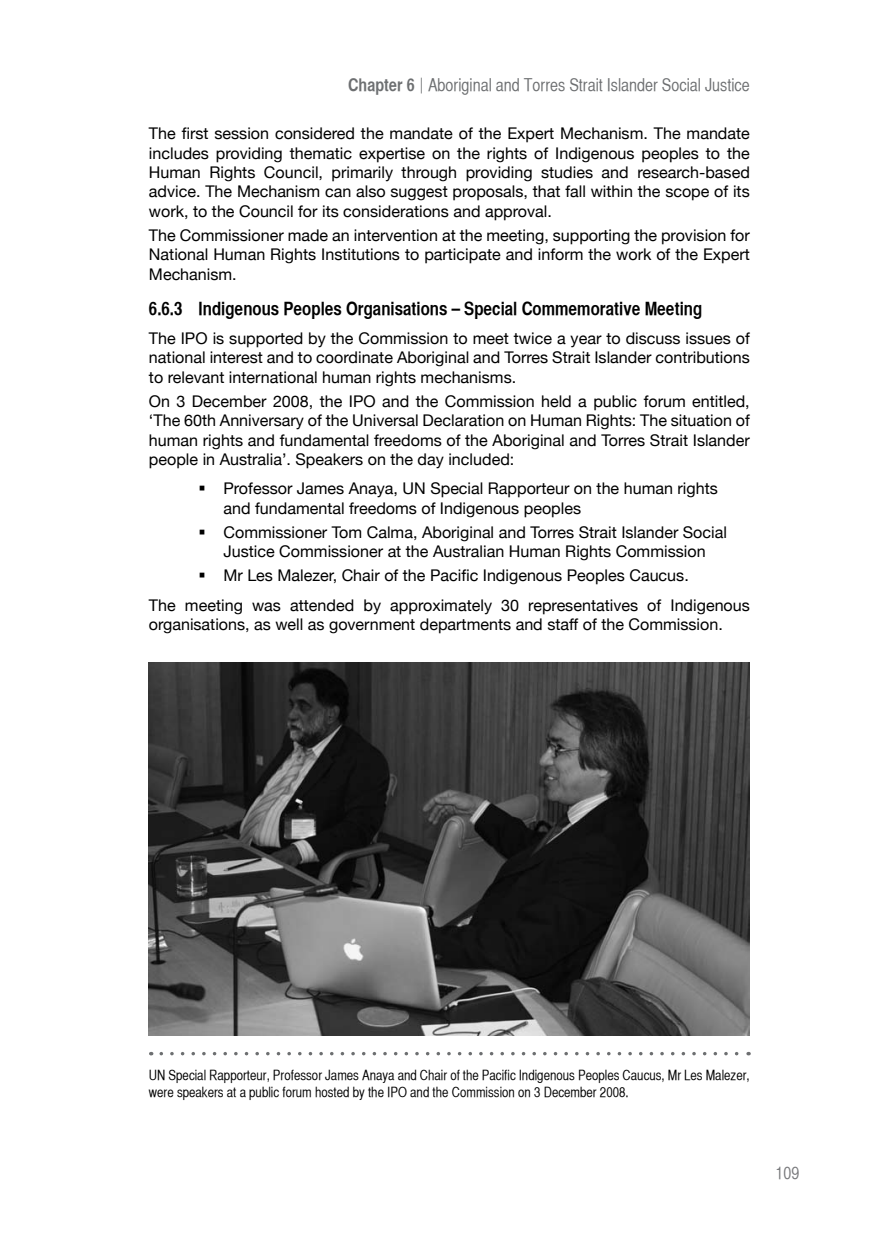
<style>
.page{position:relative;width:874px;height:1241px;background:#fff}
.page>*{position:absolute;margin:0;border:0;box-sizing:border-box;transform-origin:0 0}
.t1{font:18.38px "Helvetica CY Bold";color:#000}
.t2{font:17.5px "Helvetica CY Plain";color:#6d6f71}
.t3{font:17.5px "Helvetica CY Plain";color:#77787b}
.t4{font:16.1px/19.2px "Helvetica Neue";color:#000;text-align:justify}
.t5{font:14px/16.8px "Helvetica CY Plain";color:#000}
.s1{font-family:"Helvetica CY Bold"}
.s2{font-family:"Helvetica Neue";font-weight:300;font-size:15.75px}
</style>
<div class="page">
<img style="left:149px;top:662px;width:600px;height:373px">
<svg style="left:161px;top:1052px;width:587px;height:3px"></svg>
<p class="t2" style="left:348px;top:75px;width:403px"><span class="s1">Chapter 6</span> <span class="s2">|</span> Aboriginal and Torres Strait Islander Social Justice</p>
<p class="t4" style="left:149px;top:124px;width:602px">The first session considered the mandate of the Expert Mechanism. The mandate includes providing thematic expertise on the rights of Indigenous peoples to the Human Rights Council, primarily through providing studies and research-based advice. The Mechanism can also suggest proposals, that fall within the scope of its work, to the Council for its considerations and approval.</p>
<p class="t4" style="left:149px;top:225px;width:602px">The Commissioner made an intervention at the meeting, supporting the provision for National Human Rights Institutions to participate and inform the work of the Expert Mechanism.</p>
<p class="t1" style="left:149px;top:297px;width:554px">6.6.3 Indigenous Peoples Organisations – Special Commemorative Meeting</p>
<p class="t4" style="left:149px;top:328px;width:602px">The IPO is supported by the Commission to meet twice a year to discuss issues of national interest and to coordinate Aboriginal and Torres Strait Islander contributions to relevant international human rights mechanisms.</p>
<p class="t4" style="left:149px;top:391px;width:602px">On 3 December 2008, the IPO and the Commission held a public forum entitled, ‘The 60th Anniversary of the Universal Declaration on Human Rights: The situation of human rights and fundamental freedoms of the Aboriginal and Torres Strait Islander people in Australia’. Speakers on the day included:</p>
<p class="t4" style="left:223px;top:478px;width:495px">Professor James Anaya, UN Special Rapporteur on the human rights and fundamental freedoms of Indigenous peoples</p>
<p class="t4" style="left:223px;top:522px;width:505px">Commissioner Tom Calma, Aboriginal and Torres Strait Islander Social<br>Justice Commissioner at the Australian Human Rights Commission</p>
<p class="t4" style="left:149px;top:561px;width:602px;line-height:29.2px;text-indent:74px">Mr Les Malezer, Chair of the Pacific Indigenous Peoples Caucus.<br>The meeting was attended by approximately 30 representatives of Indigenous</p>
<p class="t4" style="left:149px;top:614px;width:575px">organisations, as well as government departments and staff of the Commission.</p>
<p class="t5" style="left:149px;top:1066px;width:602px">UN Special Rapporteur, Professor James Anaya and Chair of the Pacific Indigenous Peoples Caucus, Mr Les Malezer, were speakers at a public forum hosted by the IPO and the Commission on 3 December 2008.</p>
<p class="t3" style="left:775px;top:1162px;width:25px">109</p>
</div>
